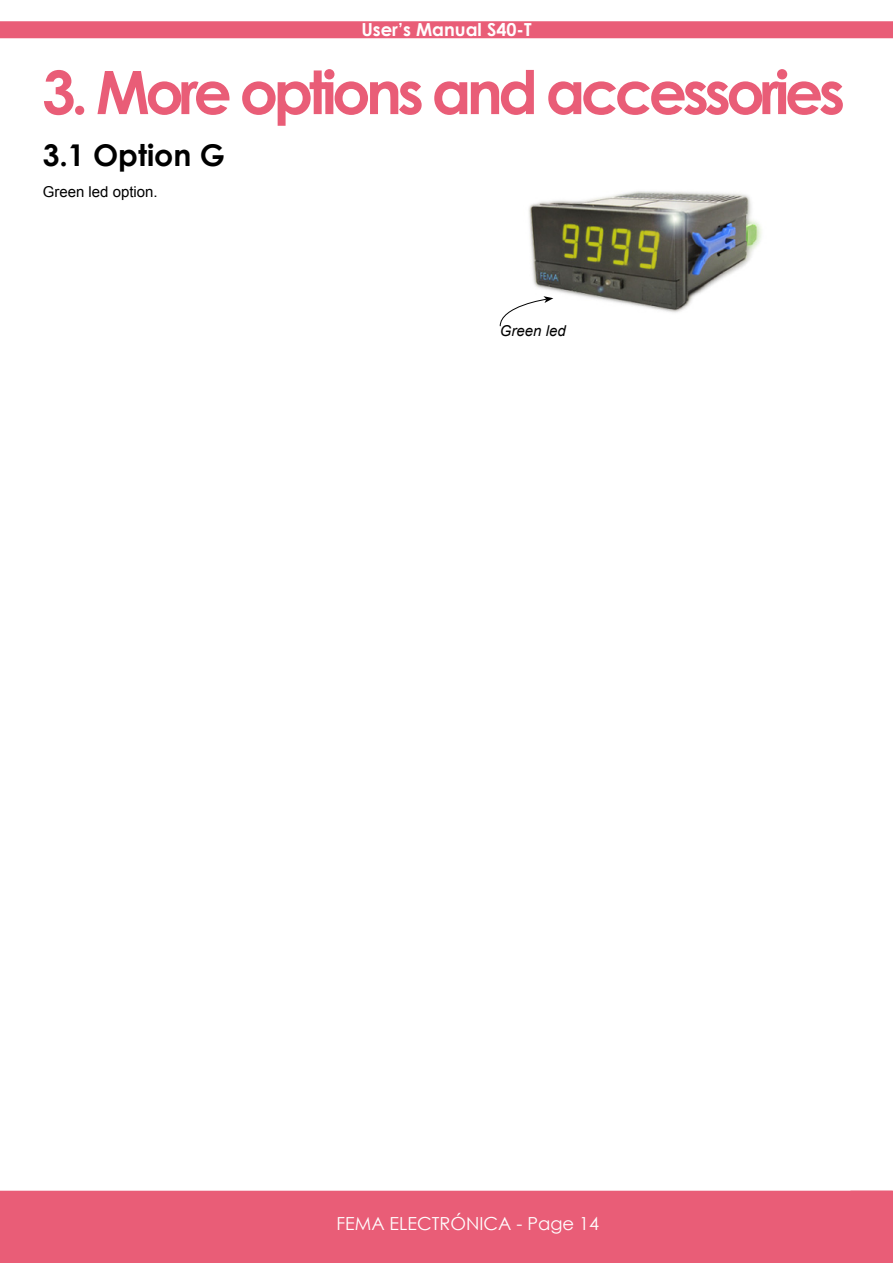
<style>
.page{position:relative;width:893px;height:1263px;background:#fff}
.page>*{position:absolute;margin:0;border:0;box-sizing:border-box;transform-origin:0 0}
.t1{font:700 60px "Century Gothic";letter-spacing:-.075em;color:#e95d77}
.t2{font:700 30px "Century Gothic";color:#000}
.t3{font:18px "Century Gothic";color:#fff}
.t4{font:700 18px "Century Gothic";color:#fff}
.t5{font:15px "Arial";color:#000}
.t6{font:italic 15px "Arial";color:#000}
</style>
<div class="page">
<div style="left:1px;top:22px;width:891px;height:16px;background:#e95d77"></div>
<div style="left:0;top:21px;width:893px;height:17px;border:2px solid #e95d77"></div>
<div style="left:0;top:1191px;width:850px;height:72px;background:#e95d77"></div>
<div style="left:850px;top:1191px;width:43px;height:72px;background:#e95d77"></div>
<img style="left:528px;top:191px;width:234px;height:122px">
<svg style="left:499px;top:296px;width:54px;height:31px"></svg>
<p class="t4" style="left:361px;top:18px;width:172px">User’s Manual S40-T</p>
<p class="t1" style="left:42px;top:55px;width:804px">3. More options and accessories</p>
<p class="t2" style="left:43px;top:136px;width:184px">3.1 Option G</p>
<p class="t5" style="left:43px;top:182px;width:117px">Green led option.</p>
<p class="t6" style="left:500px;top:321px;width:67px">Green led</p>
<p class="t3" style="left:336px;top:1210px;width:264px">FEMA ELECTRÓNICA - Page 14</p>
</div>
